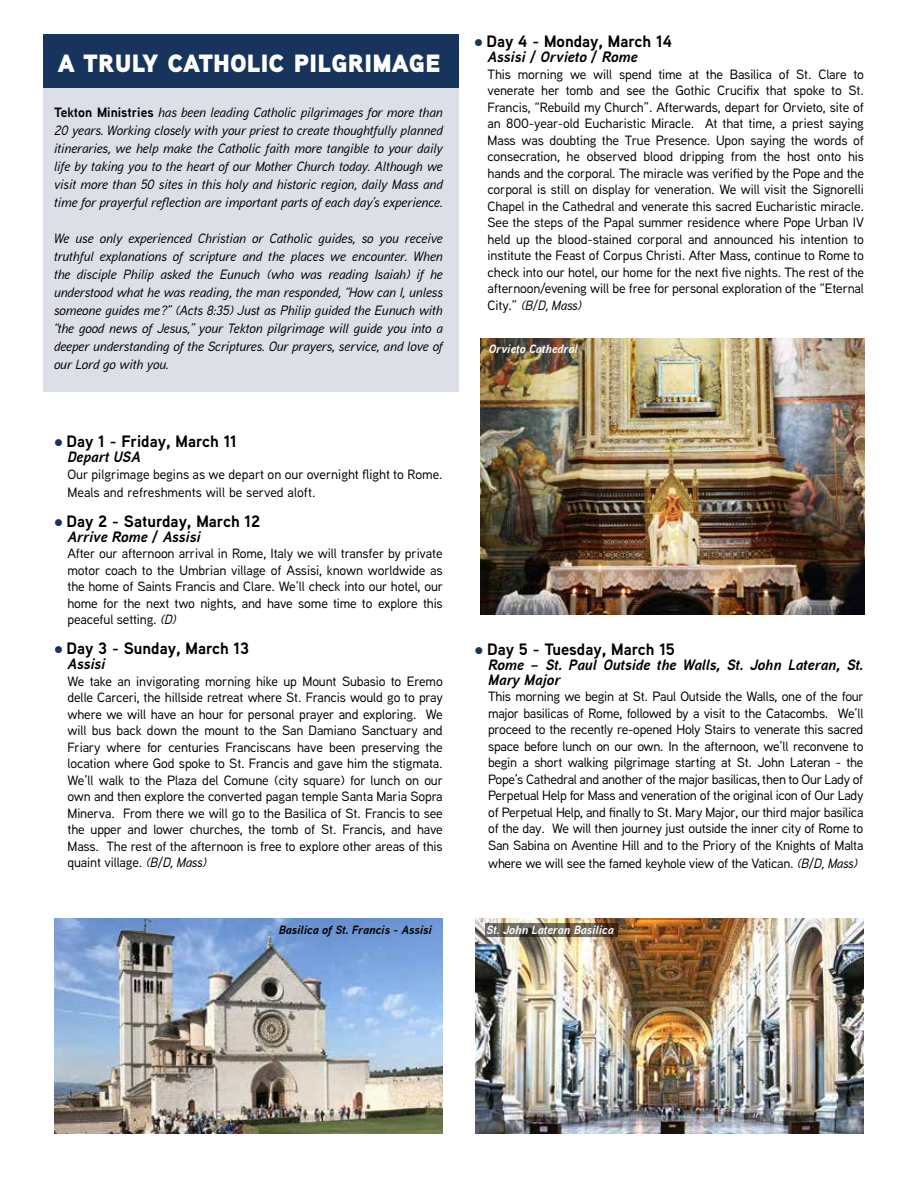
<style>
.page{position:relative;width:918px;height:1188px;background:#fff}
.page>*{position:absolute;margin:0;border:0;box-sizing:border-box;transform-origin:0 0}
.t1{font:900 33px "Aaux Next";letter-spacing:-.03em;color:#fff}
.t2{font:700 16.5px "Aaux Next";color:#000}
.t3{font:italic 700 15px/15px "Aaux Next";color:#000}
.t4{font:500 13.5px/16.5px "Aaux Next";letter-spacing:-.01em;color:#000;text-align:justify}
.t5{font:italic 500 13.5px/18px "Aaux Next";color:#000;text-align:justify}
.t6{font:italic 700 12px "Aaux Next";color:#fff}
.t7{font:italic 700 12px "Aaux Next";color:#000}
.s1{font-weight:700;font-style:normal}
.s2{color:#17345c}
.s3{font-style:italic}
</style>
<div class="page">
<div style="left:43px;top:88px;width:416px;height:304px;background:#dce0e6"></div>
<div style="left:43px;top:34px;width:416px;height:54px;background:#17345c"></div>
<img style="left:475px;top:918px;width:389px;height:216px">
<svg style="left:485px;top:924px;width:133px;height:13px;background:#62594c"></svg>
<img style="left:54px;top:918px;width:389px;height:216px">
<img style="left:480px;top:338px;width:385px;height:277px">
<h1 class="t1" style="left:57px;top:37px;width:385px">a truly catholic pilgrimage</h1>
<p class="t5" style="left:54px;top:103px;width:390px"><span class="s1">Tekton Ministries</span> has been leading Catholic pilgrimages for more than 20 years. Working closely with your priest to create thoughtfully planned itineraries, we help make the Catholic faith more tangible to your daily life by taking you to the heart of our Mother Church today. Although we visit more than 50 sites in this holy and historic region, daily Mass and time for prayerful reflection are important parts of each day’s experience.</p>
<p class="t5" style="left:54px;top:229px;width:390px">We use only experienced Christian or Catholic guides, so you receive truthful explanations of scripture and the places we encounter. When the disciple Philip asked the Eunuch (who was reading Isaiah) if he understood what he was reading, the man responded, “How can I, unless someone guides me?” (Acts 8:35) Just as Philip guided the Eunuch with “the good news of Jesus,” your Tekton pilgrimage will guide you into a deeper understanding of the Scriptures. Our prayers, service, and love of our Lord go with you.</p>
<p class="t2" style="left:54px;top:430px;width:184px"><span class="s2">●</span> Day 1 - Friday, March 11</p>
<p class="t3" style="left:68px;top:449px;width:75px">Depart USA</p>
<p class="t4" style="left:68px;top:465px;width:377px;line-height:18px">Our pilgrimage begins as we depart on our overnight flight to Rome.<br>Meals and refreshments will be served aloft.</p>
<p class="t2" style="left:54px;top:510px;width:208px"><span class="s2">●</span> Day 2 - Saturday, March 12</p>
<p class="t3" style="left:68px;top:529px;width:135px">Arrive Rome / Assisi</p>
<p class="t4" style="left:68px;top:545px;width:377px">After our afternoon arrival in Rome, Italy we will transfer by private motor coach to the Umbrian village of Assisi, known worldwide as the home of Saints Francis and Clare. We’ll check into our hotel, our home for the next two nights, and have some time to explore this peaceful setting. <span class="s3">(D)</span></p>
<p class="t2" style="left:54px;top:637px;width:197px"><span class="s2">●</span> Day 3 - Sunday, March 13</p>
<p class="t3" style="left:68px;top:656px;width:39px">Assisi</p>
<p class="t4" style="left:68px;top:673px;width:377px">We take an invigorating morning hike up Mount Subasio to Eremo delle Carceri, the hillside retreat where St. Francis would go to pray where we will have an hour for personal prayer and exploring. We will bus back down the mount to the San Damiano Sanctuary and Friary where for centuries Franciscans have been preserving the location where God spoke to St. Francis and gave him the stigmata.<br>We’ll walk to the Plaza del Comune (city square) for lunch on our own and then explore the converted pagan temple Santa Maria Sopra Minerva. From there we will go to the Basilica of St. Francis to see the upper and lower churches, the tomb of St. Francis, and have Mass. The rest of the afternoon is free to explore other areas of this quaint village. <span class="s3">(B/D, Mass)</span></p>
<p class="t2" style="left:474px;top:30px;width:199px"><span class="s2">●</span> Day 4 - Monday, March 14</p>
<p class="t3" style="left:488px;top:49px;width:152px">Assisi / Orvieto / Rome</p>
<p class="t4" style="left:488px;top:65px;width:378px">This morning we will spend time at the Basilica of St. Clare to venerate her tomb and see the Gothic Crucifix that spoke to St.<br>Francis, “Rebuild my Church”. Afterwards, depart for Orvieto, site of an 800-year-old Eucharistic Miracle. At that time, a priest saying Mass was doubting the True Presence. Upon saying the words of consecration, he observed blood dripping from the host onto his hands and the corporal. The miracle was verified by the Pope and the corporal is still on display for veneration. We will visit the Signorelli Chapel in the Cathedral and venerate this sacred Eucharistic miracle.<br>See the steps of the Papal summer residence where Pope Urban IV held up the blood-stained corporal and announced his intention to institute the Feast of Corpus Christi. After Mass, continue to Rome to check into our hotel, our home for the next five nights. The rest of the afternoon/evening will be free for personal exploration of the “Eternal City.” <span class="s3">(B/D, Mass)</span></p>
<p class="t6" style="left:489px;top:340px;width:90px">Orvieto Cathedral</p>
<p class="t2" style="left:475px;top:637px;width:202px"><span class="s2">●</span> Day 5 - Tuesday, March 15</p>
<p class="t3" style="left:488px;top:657px;width:377px">Rome – St. Paul Outside the Walls, St. John Lateran, St.<br>Mary Major</p>
<p class="t4" style="left:488px;top:688px;width:377px">This morning we begin at St. Paul Outside the Walls, one of the four major basilicas of Rome, followed by a visit to the Catacombs. We’ll proceed to the recently re-opened Holy Stairs to venerate this sacred space before lunch on our own. In the afternoon, we’ll reconvene to begin a short walking pilgrimage starting at St. John Lateran - the Pope’s Cathedral and another of the major basilicas, then to Our Lady of Perpetual Help for Mass and veneration of the original icon of Our Lady of Perpetual Help, and finally to St. Mary Major, our third major basilica of the day. We will then journey just outside the inner city of Rome to San Sabina on Aventine Hill and to the Priory of the Knights of Malta</p>
<p class="t4" style="left:488px;top:854px;width:371px">where we will see the famed keyhole view of the Vatican. <span class="s3">(B/D, Mass)</span></p>
<p class="t7" style="left:279px;top:921px;width:155px">Basilica of St. Francis - Assisi</p>
<p class="t6" style="left:487px;top:921px;width:129px">St. John Lateran Basilica</p>
</div>
